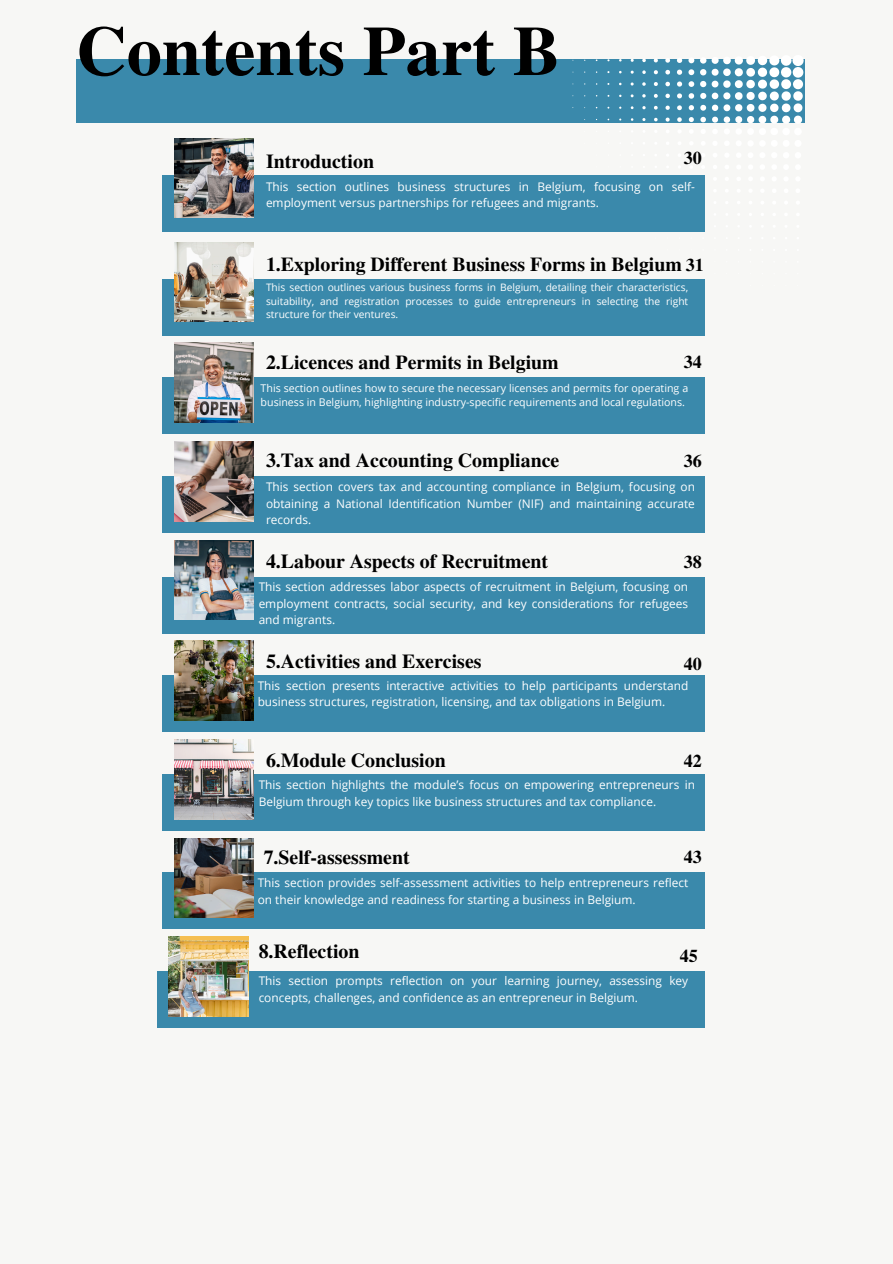
<style>
.page{position:relative;width:893px;height:1264px;background:#fff}
.page>*{position:absolute;margin:0;border:0;box-sizing:border-box;transform-origin:0 0}
.t1{font:700 70.2px "Te X Gyre Termes";color:#000}
.t2{font:700 19.8px "Te X Gyre Termes";color:#000}
.t3{font:700 18px "Te X Gyre Termes";color:#000}
.t4{font:11.85px/16.5px "Open Sans";color:#fff}
.t5{font:10.65px/14.2px "Open Sans";color:#fff}
.t6{font:10.2px/13.6px "Open Sans";color:#fff;text-align:justify}
.s1{font-size:18px}
</style>
<div class="page">
<div style="left:0;top:0;width:892px;height:1263px;background:#f7f7f5"></div>
<div style="left:76px;top:60px;width:728px;height:63px;background:#3a89ab"></div>
<div style="left:162px;top:577px;width:542px;height:56px;background:#3a89ab"></div>
<img style="left:174px;top:540px;width:79px;height:79px">
<div style="left:162px;top:675px;width:542px;height:56px;background:#3a89ab"></div>
<img style="left:174px;top:641px;width:79px;height:79px">
<div style="left:162px;top:774px;width:542px;height:56px;background:#3a89ab"></div>
<img style="left:174px;top:739px;width:79px;height:80px">
<div style="left:162px;top:872px;width:542px;height:56px;background:#3a89ab"></div>
<img style="left:174px;top:838px;width:79px;height:79px">
<svg style="left:676px;top:59px;width:6px;height:4px"></svg>
<svg style="left:677px;top:70px;width:5px;height:5px"></svg>
<svg style="left:677px;top:81px;width:5px;height:6px"></svg>
<svg style="left:677px;top:93px;width:5px;height:5px"></svg>
<svg style="left:677px;top:105px;width:4px;height:5px"></svg>
<svg style="left:665px;top:59px;width:5px;height:4px"></svg>
<svg style="left:665px;top:70px;width:5px;height:4px"></svg>
<svg style="left:665px;top:82px;width:5px;height:4px"></svg>
<svg style="left:677px;top:117px;width:4px;height:5px"></svg>
<svg style="left:665px;top:94px;width:5px;height:4px"></svg>
<svg style="left:665px;top:106px;width:4px;height:4px"></svg>
<svg style="left:653px;top:70px;width:5px;height:4px"></svg>
<svg style="left:665px;top:118px;width:4px;height:4px"></svg>
<svg style="left:653px;top:82px;width:4px;height:4px"></svg>
<svg style="left:653px;top:94px;width:5px;height:4px"></svg>
<svg style="left:654px;top:106px;width:3px;height:4px"></svg>
<svg style="left:688px;top:59px;width:116px;height:64px"></svg>
<svg style="left:642px;top:70px;width:4px;height:4px"></svg>
<svg style="left:642px;top:82px;width:4px;height:4px"></svg>
<div style="left:162px;top:279px;width:542px;height:56px;background:#3a89ab"></div>
<img style="left:174px;top:242px;width:79px;height:79px">
<div style="left:162px;top:377px;width:542px;height:56px;background:#3a89ab"></div>
<img style="left:174px;top:343px;width:79px;height:79px">
<div style="left:162px;top:476px;width:542px;height:56px;background:#3a89ab"></div>
<img style="left:174px;top:442px;width:79px;height:79px">
<div style="left:162px;top:175px;width:542px;height:56px;background:#3a89ab"></div>
<img style="left:174px;top:138px;width:79px;height:80px">
<div style="left:157px;top:971px;width:547px;height:56px;background:#3a89ab"></div>
<img style="left:169px;top:936px;width:79px;height:79px">
<p class="t1" style="left:76px;top:-3px;width:485px">Contents Part B</p>
<p class="t3" style="left:683px;top:144px;width:19px">30</p>
<p class="t2" style="left:266px;top:145px;width:109px">Introduction</p>
<h3 class="t4" style="left:266px;top:178px;width:430px">This section outlines business structures in Belgium, focusing on self&shy;employment versus partnerships for refugees and migrants.</h3>
<p class="t2" style="left:266px;top:249px;width:439px">1.Exploring Different Business Forms in Belgium <span class="s1">31</span></p>
<h2 class="t6" style="left:266px;top:280px;width:423px">This section outlines various business forms in Belgium, detailing their characteristics, suitability, and registration processes to guide entrepreneurs in selecting the right structure for their ventures.</h2>
<p class="t2" style="left:266px;top:346px;width:294px">2.Licences and Permits in Belgium</p>
<h3 class="t5" style="left:260px;top:381px;width:429px">This section outlines how to secure the necessary licenses and permits for operating a business in Belgium, highlighting industry-specific requirements and local regulations.</h3>
<p class="t3" style="left:683px;top:348px;width:19px">34</p>
<p class="t2" style="left:266px;top:445px;width:295px">3.Tax and Accounting Compliance</p>
<h2 class="t4" style="left:266px;top:478px;width:430px;text-align:justify">This section covers tax and accounting compliance in Belgium, focusing on obtaining a National Identification Number (NIF) and maintaining accurate records.</h2>
<h2 class="t3" style="left:683px;top:447px;width:19px">36</h2>
<p class="t2" style="left:266px;top:546px;width:284px">4.Labour Aspects of Recruitment</p>
<h2 class="t4" style="left:259px;top:578px;width:431px;text-align:justify">This section addresses labor aspects of recruitment in Belgium, focusing on employment contracts, social security, and key considerations for refugees and migrants.</h2>
<p class="t2" style="left:266px;top:646px;width:217px">5.Activities and Exercises</p>
<p class="t4" style="left:258px;top:676px;width:432px">This section presents interactive activities to help participants understand business structures, registration, licensing, and tax obligations in Belgium.</p>
<p class="t3" style="left:683px;top:548px;width:19px">38</p>
<h3 class="t3" style="left:683px;top:649px;width:19px">40</h3>
<p class="t2" style="left:266px;top:744px;width:181px">6.Module Conclusion</p>
<h2 class="t4" style="left:259px;top:776px;width:438px">This section highlights the module’s focus on empowering entrepreneurs in<br>Belgium through key topics like business structures and tax compliance.</h2>
<p class="t3" style="left:683px;top:746px;width:19px">42</p>
<p class="t2" style="left:264px;top:842px;width:147px">7.Self-assessment</p>
<h3 class="t4" style="left:258px;top:874px;width:432px">This section provides self-assessment activities to help entrepreneurs reflect on their knowledge and readiness for starting a business in Belgium.</h3>
<h2 class="t3" style="left:683px;top:843px;width:19px">43</h2>
<p class="t2" style="left:259px;top:935px;width:102px">8.Reflection</p>
<h2 class="t4" style="left:259px;top:972px;width:431px">This section prompts reflection on your learning journey, assessing key concepts, challenges, and confidence as an entrepreneur in Belgium.</h2>
<p class="t3" style="left:679px;top:941px;width:19px">45</p>
</div>
